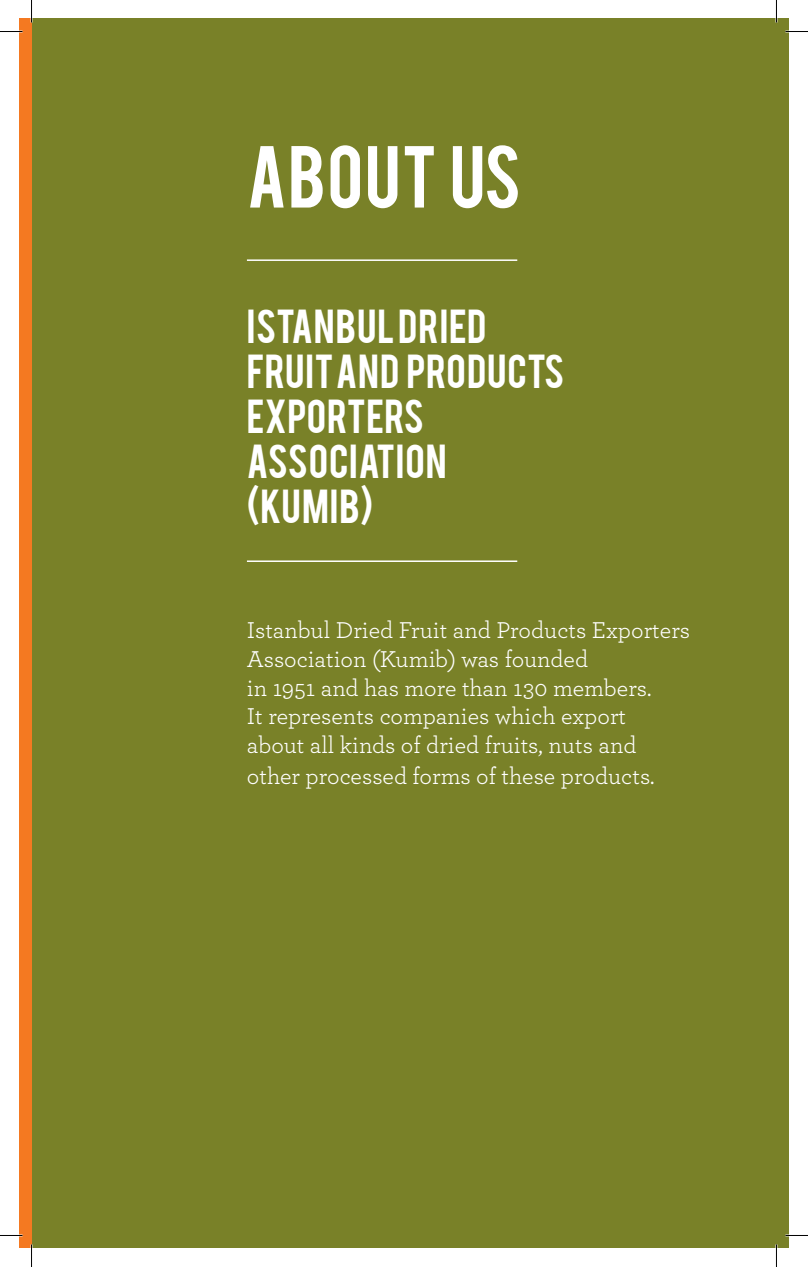
<style>
.page{position:relative;width:808px;height:1267px;background:#fff}
.page>*{position:absolute;margin:0;border:0;box-sizing:border-box;transform-origin:0 0}
.t1{font:69px "Bebas";letter-spacing:.02em;color:#fff}
.t2{font:37.5px/45px "Bebas";letter-spacing:.02em;color:#fff}
.t3{font:24px/29.1px "Archer";color:#fff}
</style>
<div class="page">
<div style="left:32px;top:19px;width:756px;height:1229px;background:#798128"></div>
<div style="left:19px;top:19px;width:13px;height:1229px;background:#f47921"></div>
<hr style="left:247px;top:259px;width:270px;height:2px;background:#fff">
<hr style="left:247px;top:560px;width:270px;height:2px;background:#fff">
<hr style="left:0;top:1234px;width:22px;height:2px;background:#fff">
<hr style="left:785px;top:1234px;width:22px;height:2px;background:#fff">
<hr style="left:775px;top:0;width:2px;height:23px;background:#fff">
<hr style="left:775px;top:1244px;width:2px;height:22px;background:#fff">
<svg style="left:0;top:31px;width:22px;height:1px"></svg>
<svg style="left:785px;top:31px;width:22px;height:1px"></svg>
<svg style="left:0;top:1235px;width:22px;height:1px"></svg>
<svg style="left:785px;top:1235px;width:22px;height:1px"></svg>
<svg style="left:31px;top:0;width:1px;height:23px"></svg>
<svg style="left:31px;top:1244px;width:1px;height:22px"></svg>
<h1 class="t1" style="left:247px;top:127px;width:275px">ABOUT US</h1>
<h2 class="t2" style="left:247px;top:301px;width:318px">ISTANBUL DRIED<br>FRUIT AND PRODUCTS<br>EXPORTERS<br>ASSOCIATION (KUMIB)</h2>
<p class="t3" style="left:247px;top:614px;width:444px">Istanbul Dried Fruit and Products Exporters Association (Kumib) was founded<br>in 1951 and has more than 130 members.<br>It represents companies which export<br>about all kinds of dried fruits, nuts and other processed forms of these products.</p>
</div>
